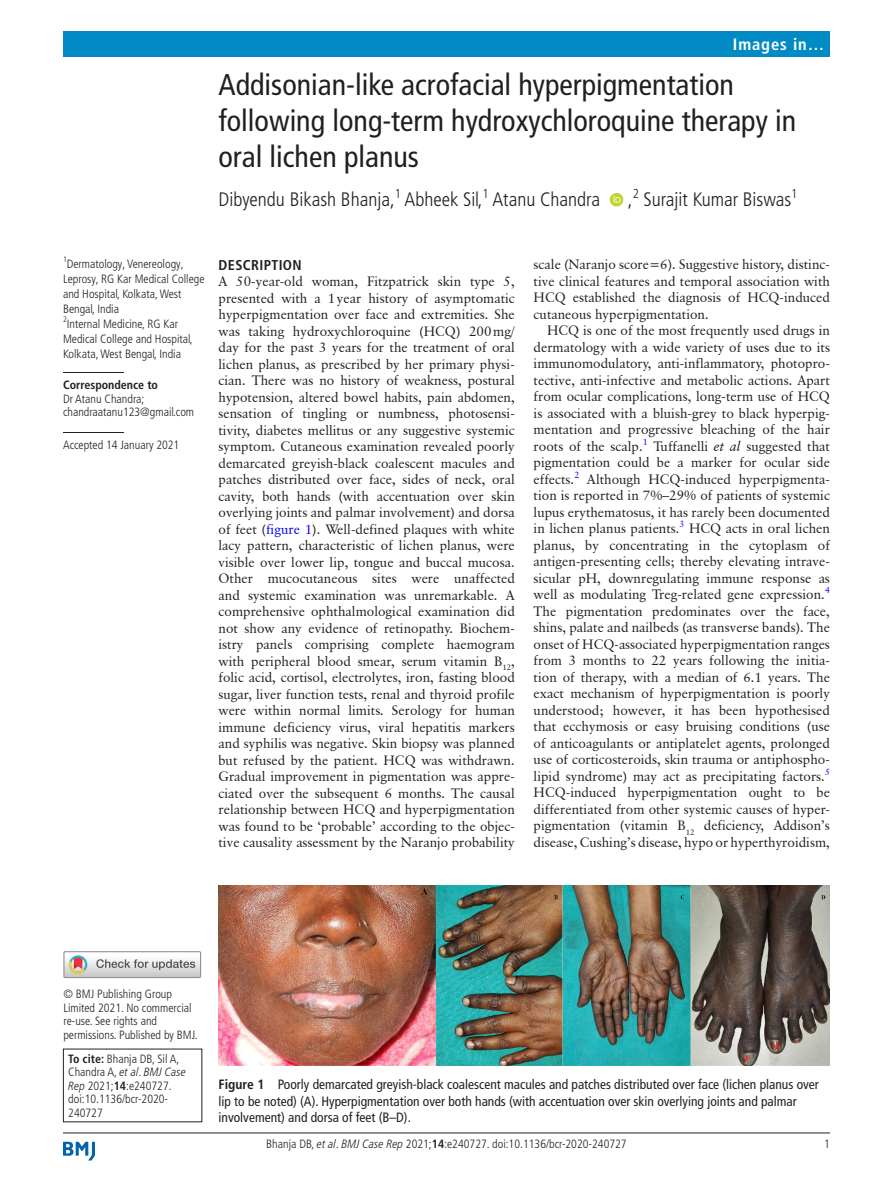
<style>
.page{position:relative;width:893px;height:1191px;background:#fff}
.page>*{position:absolute;margin:0;border:0;box-sizing:border-box;transform-origin:0 0}
.t1{font:condensed 30px/36px "Frutiger LT Pro";color:#231f20}
.t2{font:300 condensed 19.5px "Frutiger LT Pro";color:#231f20}
.t3{font:700 condensed 16.5px "Frutiger LT Std";letter-spacing:.055em;color:#fff}
.t4{font:700 condensed 14.25px "Frutiger LT Pro";letter-spacing:.025em;color:#231f20}
.t5{font:13.5px/16.5px "Classical Garamond BT";color:#231f20;text-align:justify}
.t6{font:condensed 13.5px/16.5px "Frutiger LT Pro";color:#231f20}
.t7{font:300 condensed 12px/13.5px "Frutiger LT Pro";color:#231f20}
.t8{font:700 condensed 12px "Frutiger LT Pro";color:#231f20}
.s1{color:#00f}
.s2{font-style:italic}
.s3{font-weight:700}
</style>
<div class="page">
<hr style="left:63px;top:1132px;width:767px;height:1px;background:#231f20">
<svg style="left:63px;top:1141px;width:32px;height:19px"></svg>
<svg style="left:610px;top:193px;width:13px;height:13px"></svg>
<div style="left:63px;top:31px;width:767px;height:25px;background:#008bc5"></div>
<hr style="left:63px;top:372px;width:61px;height:1px;background:#231f20">
<hr style="left:63px;top:432px;width:61px;height:1px;background:#231f20">
<div style="left:63px;top:951px;width:138px;height:27px;border:1px solid #969090"></div>
<svg style="left:64px;top:951px;width:137px;height:26px"></svg>
<img style="left:219px;top:885px;width:611px;height:180px">
<p class="t3" style="left:733px;top:34px;width:93px">Images in…</p>
<h1 class="t1" style="left:219px;top:66px;width:579px">Addisonian-like acrofacial hyperpigmentation following long-term hydroxychloroquine therapy in oral lichen planus</h1>
<h2 class="t2" style="left:219px;top:188px;width:383px">Dibyendu Bikash Bhanja,<sup>1</sup> Abheek Sil,<sup>1</sup> Atanu Chandra</h2>
<h2 class="t2" style="left:628px;top:188px;width:171px">,<sup>2</sup> Surajit Kumar Biswas<sup>1</sup></h2>
<p class="t7" style="left:63px;top:256px;width:143px;line-height:15px"><sup>1</sup>Dermatology, Venereology,<br>Leprosy, RG Kar Medical College and Hospital, Kolkata, West<br>Bengal, India<br><sup>2</sup>Internal Medicine, RG Kar<br>Medical College and Hospital,<br>Kolkata, West Bengal, India</p>
<p class="t8" style="left:63px;top:378px;width:97px">Correspondence to</p>
<p class="t7" style="left:63px;top:392px;width:133px">Dr Atanu Chandra; chandraatanu123@gmail.com</p>
<p class="t7" style="left:63px;top:438px;width:118px">Accepted 14 January 2021</p>
<p class="t4" style="left:219px;top:256px;width:85px">DESCRIPTION</p>
<p class="t5" style="left:218px;top:273px;width:298px">A 50-year-old woman, Fitzpatrick skin type 5, presented with a 1year history of asymptomatic hyperpigmentation over face and extremities. She was taking hydroxychloroquine (HCQ) 200mg/ day for the past 3 years for the treatment of oral lichen planus, as prescribed by her primary physi&shy;cian. There was no history of weakness, postural hypotension, altered bowel habits, pain abdomen, sensation of tingling or numbness, photosensi&shy;tivity, diabetes mellitus or any suggestive systemic symptom. Cutaneous examination revealed poorly demarcated greyish-black coalescent macules and patches distributed over face, sides of neck, oral cavity, both hands (with accentuation over skin overlying joints and palmar involvement) and dorsa of feet (<span class="s1">figure 1</span>). Well-defined plaques with white lacy pattern, characteristic of lichen planus, were visible over lower lip, tongue and buccal mucosa.<br>Other mucocutaneous sites were unaffected and systemic examination was unremarkable. A comprehensive ophthalmological examination did not show any evidence of retinopathy. Biochem&shy;istry panels comprising complete haemogram with peripheral blood smear, serum vitamin B<sub>12</sub>, folic acid, cortisol, electrolytes, iron, fasting blood sugar, liver function tests, renal and thyroid profile were within normal limits. Serology for human immune deficiency virus, viral hepatitis markers and syphilis was negative. Skin biopsy was planned but refused by the patient. HCQ was withdrawn.<br>Gradual improvement in pigmentation was appre&shy;ciated over the subsequent 6 months. The causal relationship between HCQ and hyperpigmentation was found to be ‘probable’ according to the objec&shy;tive causality assessment by the Naranjo probability</p>
<p class="t5" style="left:534px;top:256px;width:298px">scale (Naranjo score=6). Suggestive history, distinc&shy;tive clinical features and temporal association with HCQ established the diagnosis of HCQ-induced cutaneous hyperpigmentation.</p>
<p class="t5" style="left:534px;top:322px;width:298px;text-indent:14px">HCQ is one of the most frequently used drugs in dermatology with a wide variety of uses due to its immunomodulatory, anti-inflammatory, photopro&shy;tective, anti-infective and metabolic actions. Apart from ocular complications, long-term use of HCQ is associated with a bluish-grey to black hyperpig&shy;mentation and progressive bleaching of the hair roots of the scalp.<sup>1</sup> Tuffanelli <span class="s2">et al</span> suggested that pigmentation could be a marker for ocular side effects.<sup>2</sup> Although HCQ-induced hyperpigmenta&shy;tion is reported in 7%–29% of patients of systemic lupus erythematosus, it has rarely been documented in lichen planus patients.<sup>3</sup> HCQ acts in oral lichen planus, by concentrating in the cytoplasm of antigen-presenting cells; thereby elevating intrave&shy;sicular pH, downregulating immune response as well as modulating Treg-related gene expression.<sup>4<br></sup>The pigmentation predominates over the face, shins, palate and nailbeds (as transverse bands). The onset of HCQ-associated hyperpigmentation ranges from 3 months to 22 years following the initia&shy;tion of therapy, with a median of 6.1 years. The exact mechanism of hyperpigmentation is poorly understood; however, it has been hypothesised that ecchymosis or easy bruising conditions (use of anticoagulants or antiplatelet agents, prolonged use of corticosteroids, skin trauma or antiphospho&shy;lipid syndrome) may act as precipitating factors.<sup>5<br></sup>HCQ-induced hyperpigmentation ought to be differentiated from other systemic causes of hyper&shy;pigmentation (vitamin B<sub>12</sub> deficiency, Addison’s disease, Cushing’s disease, hypo or hyperthyroidism,</p>
<p class="t7" style="left:63px;top:987px;width:136px">© BMJ Publishing Group<br>Limited 2021. No commercial re-use. See rights and permissions. Published by BMJ.</p>
<p class="t7" style="left:68px;top:1052px;width:119px"><span class="s3">To cite:</span> Bhanja DB, Sil A,<br>Chandra A, <span class="s2">et al</span>. <span class="s2">BMJ Case<br>Rep</span> 2021;<span class="s3">14</span>:e240727. doi:10.1136/bcr-2020-<br>240727</p>
<p class="t6" style="left:219px;top:1076px;width:602px"><span class="s3">Figure 1</span> Poorly demarcated greyish-black coalescent macules and patches distributed over face (lichen planus over lip to be noted) (A). Hyperpigmentation over both hands (with accentuation over skin overlying joints and palmar involvement) and dorsa of feet (B–D).</p>
<p class="t7" style="left:266px;top:1136px;width:362px">Bhanja DB, <span class="s2">et al</span>. <span class="s2">BMJ Case Rep</span> 2021;<span class="s3">14</span>:e240727. doi:10.1136/bcr-2020-240727</p>
<p class="t7" style="left:824px;top:1136px;width:7px">1</p>
</div>
